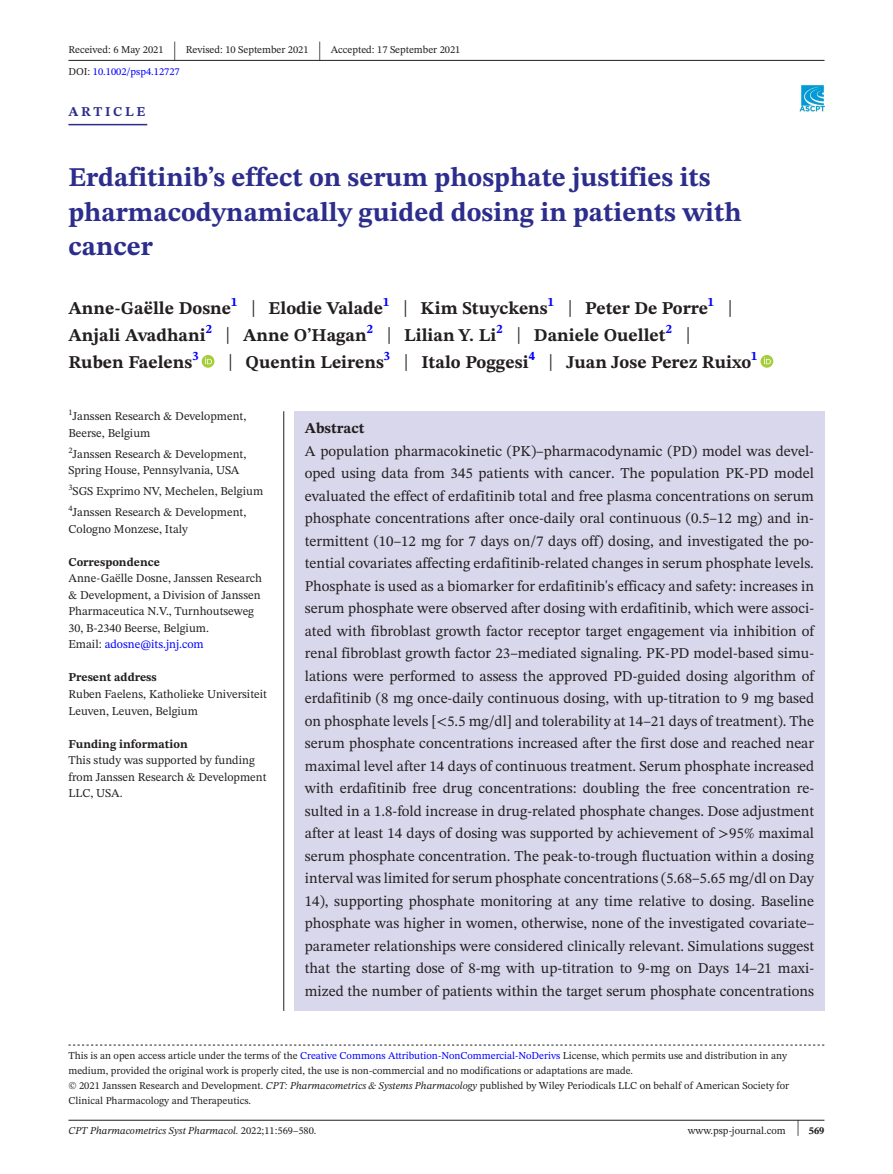
<style>
.page{position:relative;width:893px;height:1174px;background:#fff}
.page>*{position:absolute;margin:0;border:0;box-sizing:border-box;transform-origin:0 0}
.t1{font:700 27px/34.5px "STIX Two Text";color:#2c2d8c}
.t2{font:25.65px "STIX Two Text";color:#231f20;scale:.49 1}
.t3{font:700 18px/27px "STIX Two Text";color:#231f20}
.t4{font:15px/22.5px "STIX Two Text";color:#231f20;text-align:justify}
.t5{font:700 15px "STIX Two Text";color:#231f20}
.t6{font:700 13.5px "STIX Two Text";letter-spacing:.2em;color:#2c2d8c}
.t7{font:12px/16.5px "STIX Two Text";color:#231f20}
.t8{font:700 12px "STIX Two Text";color:#231f20}
.t9{font:10.5px/15px "STIX Two Text";color:#231f20}
.t10{font:italic 10.5px "STIX Two Text";color:#231f20}
.t11{font:10.5px "STIX Two Text";color:#00f}
.s1{color:#231f20}
.s2{font-weight:400;font-size:23.4px}
.s3{color:#00f}
.s4{font-style:italic}
.s5{font-style:normal}
.s6{font-size:22.2px}
.s7{font-weight:700}
</style>
<div class="page">
<hr style="left:68px;top:1119px;width:756px;height:1px;background:#231f20">
<img style="left:799px;top:85px;width:25px;height:26px">
<hr style="left:68px;top:60px;width:756px;height:1px;background:#231f20">
<hr style="left:68px;top:124px;width:79px;height:1px;background:#2c2d8c">
<svg style="left:202px;top:355px;width:12px;height:13px"></svg>
<svg style="left:205px;top:357px;width:7px;height:7px"></svg>
<svg style="left:760px;top:355px;width:13px;height:13px"></svg>
<svg style="left:764px;top:357px;width:7px;height:7px"></svg>
<div style="left:294px;top:411px;width:530px;height:600px;background:#d9d7eb"></div>
<hr style="left:283px;top:411px;width:1px;height:600px;background:#231f20">
<svg style="left:68px;top:1044px;width:756px;height:1px"></svg>
<p class="t9" style="left:68px;top:42px;width:97px">Received: 6 May 2021</p>
<h2 class="t2" style="left:173px;top:32px;width:8px">|</h2>
<p class="t9" style="left:186px;top:42px;width:124px">Revised: 10 September 2021</p>
<h2 class="t2" style="left:318px;top:32px;width:8px">|</h2>
<p class="t9" style="left:331px;top:42px;width:131px">Accepted: 17 September 2021</p>
<p class="t11" style="left:68px;top:64px;width:113px"><span class="s1">DOI:</span> 10.1002/psp4.12727</p>
<p class="t6" style="left:68px;top:101px;width:79px">ARTICLE</p>
<h1 class="t1" style="left:68px;top:161px;width:675px">Erdafitinib’s effect on serum phosphate justifies its pharmacodynamically guided dosing in patients with cancer</h1>
<p class="t3" style="left:68px;top:295px;width:666px">Anne-Gaëlle Dosne<sup>1</sup> <span class="s2">|</span> Elodie Valade<sup>1</sup> <span class="s2">|</span> Kim Stuyckens<sup>1</sup> <span class="s2">|</span> Peter De Porre<sup>1</sup> <span class="s2">|<br></span>Anjali Avadhani<sup>2</sup> <span class="s2">|</span> Anne O’Hagan<sup>2</sup> <span class="s2">|</span> Lilian Y. Li<sup>2</sup> <span class="s2">|</span> Daniele Ouellet<sup>2</sup> <span class="s2">|<br></span>Ruben Faelens<sup>3</sup></p>
<p class="t3" style="left:228px;top:349px;width:531px"><span class="s2">|</span> Quentin Leirens<sup>3</sup> <span class="s2">|</span> Italo Poggesi<sup>4</sup> <span class="s2">|</span> Juan Jose Perez Ruixo<sup>1</sup></p>
<p class="t7" style="left:68px;top:408px;width:179px"><sup>1</sup>Janssen Research &amp; Development,<br>Beerse, Belgium</p>
<p class="t7" style="left:68px;top:445px;width:179px"><sup>2</sup>Janssen Research &amp; Development,<br>Spring House, Pennsylvania, USA</p>
<p class="t7" style="left:68px;top:481px;width:196px;line-height:21px"><sup>3</sup>SGS Exprimo NV, Mechelen, Belgium<br><sup>4</sup>Janssen Research &amp; Development,</p>
<p class="t7" style="left:68px;top:520px;width:121px">Cologno Monzese, Italy</p>
<p class="t8" style="left:68px;top:553px;width:93px">Correspondence</p>
<p class="t7" style="left:68px;top:570px;width:195px">Anne-Gaëlle Dosne, Janssen Research &amp; Development, a Division of Janssen Pharmaceutica N.V., Turnhoutseweg 30, B-2340 Beerse, Belgium.<br>Email: <span class="s3">adosne@its.jnj.com</span></p>
<p class="t8" style="left:68px;top:669px;width:90px">Present address</p>
<p class="t7" style="left:68px;top:685px;width:200px">Ruben Faelens, Katholieke Universiteit<br>Leuven, Leuven, Belgium</p>
<p class="t8" style="left:68px;top:735px;width:121px">Funding information</p>
<p class="t7" style="left:68px;top:751px;width:200px">This study was supported by funding from Janssen Research &amp; Development<br>LLC, USA.</p>
<p class="t5" style="left:305px;top:417px;width:61px">Abstract</p>
<p class="t4" style="left:305px;top:439px;width:511px">A population pharmacokinetic (PK)–pharmacodynamic (PD) model was devel&shy;oped using data from 345 patients with cancer. The population PK-PD model evaluated the effect of erdafitinib total and free plasma concentrations on serum phosphate concentrations after once-daily oral continuous (0.5–12 mg) and in&shy;termittent (10–12 mg for 7 days on/7 days off) dosing, and investigated the po&shy;tential covariates affecting erdafitinib-related changes in serum phosphate levels.<br>Phosphate is used as a biomarker for erdafitinib's efficacy and safety: increases in serum phosphate were observed after dosing with erdafitinib, which were associ&shy;ated with fibroblast growth factor receptor target engagement via inhibition of renal fibroblast growth factor 23–mediated signaling. PK-PD model-based simu&shy;lations were performed to assess the approved PD-guided dosing algorithm of erdafitinib (8 mg once-daily continuous dosing, with up-titration to 9 mg based on phosphate levels [&lt;5.5 mg/dl] and tolerability at 14–21 days of treatment). The serum phosphate concentrations increased after the first dose and reached near maximal level after 14 days of continuous treatment. Serum phosphate increased with erdafitinib free drug concentrations: doubling the free concentration re&shy;sulted in a 1.8-fold increase in drug-related phosphate changes. Dose adjustment after at least 14 days of dosing was supported by achievement of &gt;95% maximal serum phosphate concentration. The peak-to-trough fluctuation within a dosing interval was limited for serum phosphate concentrations (5.68–5.65 mg/dl on Day 14), supporting phosphate monitoring at any time relative to dosing. Baseline phosphate was higher in women, otherwise, none of the investigated covariate– parameter relationships were considered clinically relevant. Simulations suggest that the starting dose of 8-mg with up-titration to 9-mg on Days 14–21 maxi&shy;mized the number of patients within the target serum phosphate concentrations</p>
<p class="t9" style="left:68px;top:1048px;width:722px">This is an open access article under the terms of the <span class="s3">Creative Commons Attribution-NonCommercial-NoDerivs</span> License, which permits use and distribution in any medium, provided the original work is properly cited, the use is non-commercial and no modifications or adaptations are made.<br>© 2021 Janssen Research and Development. <span class="s4">CPT: Pharmacometrics &amp; Systems Pharmacology</span> published by Wiley Periodicals LLC on behalf of American Society for Clinical Pharmacology and Therapeutics.</p>
<p class="t10" style="left:68px;top:1123px;width:250px">CPT Pharmacometrics Syst Pharmacol. <span class="s5">2022;11:569–580.</span></p>
<p class="t9" style="left:688px;top:1123px;width:138px">www.psp-journal.com <span class="s6">|</span> <span class="s7">569</span></p>
</div>
